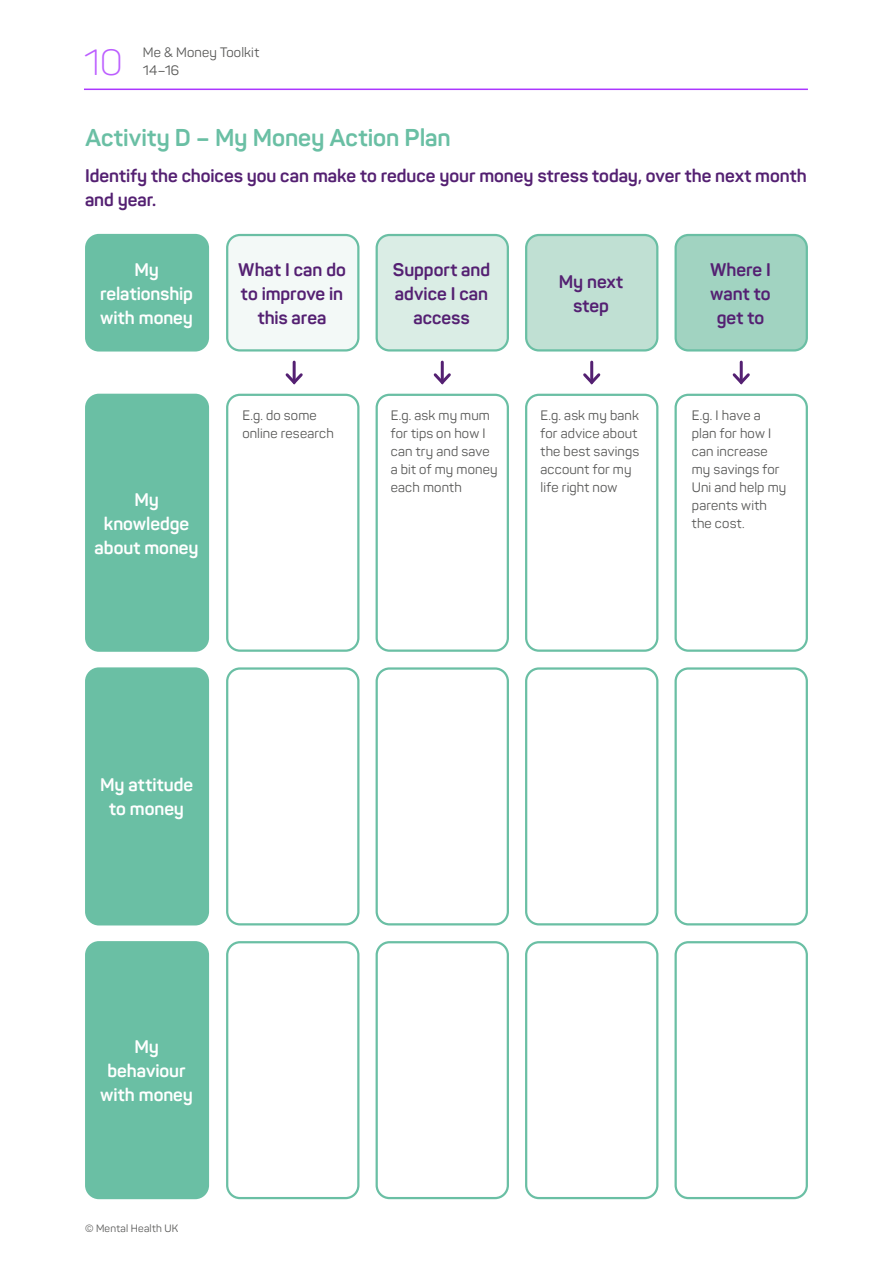
<style>
.page{position:relative;width:893px;height:1263px;background:#fff}
.page>*{position:absolute;margin:0;border:0;box-sizing:border-box;transform-origin:0 0}
.t1{font:300 36px "Panton";color:#bc5eff}
.t2{font:700 24px "Panton";color:#6abfa4}
.t3{font:700 18px/24px "Panton";color:#542072;text-align:center}
.t4{font:700 18px/24px "Panton";color:#fff;text-align:center}
.t5{font:13.5px/18px "Panton";letter-spacing:.01em;color:#575756}
.t6{font:10.5px "Panton";letter-spacing:.02em;color:#575756}
</style>
<div class="page">
<hr style="left:84px;top:89px;width:724px;height:1px;background:#ab36ff">
<div style="left:86px;top:235px;width:122px;height:115px;background:#6abfa4;border-radius:13px"></div>
<div style="left:85px;top:234px;width:124px;height:117px;border:2px solid #6abfa4;border-radius:13px"></div>
<div style="left:86px;top:395px;width:122px;height:256px;background:#6abfa4;border-radius:13px"></div>
<div style="left:85px;top:394px;width:124px;height:258px;border:2px solid #6abfa4;border-radius:13px"></div>
<div style="left:86px;top:668px;width:122px;height:256px;background:#6abfa4;border-radius:13px"></div>
<div style="left:85px;top:667px;width:124px;height:258px;border:2px solid #6abfa4;border-radius:13px"></div>
<div style="left:86px;top:942px;width:122px;height:256px;background:#6abfa4;border-radius:13px"></div>
<div style="left:85px;top:941px;width:124px;height:258px;border:2px solid #6abfa4;border-radius:13px"></div>
<div style="left:227px;top:235px;width:131px;height:115px;background:#f3f9f7;border-radius:13px"></div>
<div style="left:226px;top:234px;width:133px;height:117px;border:2px solid #6abfa4;border-radius:13px"></div>
<div style="left:377px;top:235px;width:131px;height:115px;background:#daede5;border-radius:13px"></div>
<div style="left:376px;top:234px;width:133px;height:117px;border:2px solid #6abfa4;border-radius:13px"></div>
<div style="left:526px;top:235px;width:131px;height:115px;background:#c0e0d3;border-radius:13px"></div>
<div style="left:525px;top:234px;width:133px;height:117px;border:2px solid #6abfa4;border-radius:13px"></div>
<div style="left:676px;top:235px;width:131px;height:115px;background:#a1d3c1;border-radius:13px"></div>
<div style="left:674px;top:234px;width:134px;height:117px;border:2px solid #6abfa4;border-radius:13px"></div>
<div style="left:226px;top:394px;width:133px;height:258px;border:2px solid #6abfa4;border-radius:13px"></div>
<div style="left:226px;top:667px;width:133px;height:258px;border:2px solid #6abfa4;border-radius:13px"></div>
<div style="left:226px;top:941px;width:133px;height:258px;border:2px solid #6abfa4;border-radius:13px"></div>
<div style="left:376px;top:394px;width:133px;height:258px;border:2px solid #6abfa4;border-radius:13px"></div>
<div style="left:376px;top:667px;width:133px;height:258px;border:2px solid #6abfa4;border-radius:13px"></div>
<div style="left:376px;top:941px;width:133px;height:258px;border:2px solid #6abfa4;border-radius:13px"></div>
<div style="left:525px;top:394px;width:133px;height:258px;border:2px solid #6abfa4;border-radius:13px"></div>
<div style="left:525px;top:667px;width:133px;height:258px;border:2px solid #6abfa4;border-radius:13px"></div>
<div style="left:525px;top:941px;width:133px;height:258px;border:2px solid #6abfa4;border-radius:13px"></div>
<div style="left:674px;top:394px;width:134px;height:258px;border:2px solid #6abfa4;border-radius:13px"></div>
<div style="left:674px;top:667px;width:134px;height:258px;border:2px solid #6abfa4;border-radius:13px"></div>
<div style="left:674px;top:941px;width:134px;height:258px;border:2px solid #6abfa4;border-radius:13px"></div>
<hr style="left:293px;top:362px;width:3px;height:20px;background:#542072">
<svg style="left:285px;top:371px;width:18px;height:14px"></svg>
<hr style="left:441px;top:362px;width:3px;height:20px;background:#542072">
<svg style="left:433px;top:371px;width:18px;height:14px"></svg>
<hr style="left:590px;top:362px;width:3px;height:20px;background:#542072">
<svg style="left:583px;top:371px;width:18px;height:14px"></svg>
<hr style="left:740px;top:362px;width:3px;height:20px;background:#542072">
<svg style="left:732px;top:371px;width:18px;height:14px"></svg>
<h1 class="t1" style="left:84px;top:40px;width:40px">10</h1>
<p class="t5" style="left:143px;top:43px;width:118px">Me &amp; Money Toolkit<br>14–16</p>
<h2 class="t2" style="left:85px;top:122px;width:367px">Activity D – My Money Action Plan</h2>
<h3 class="t3" style="left:85px;top:163px;width:723px;text-align:left">Identify the choices you can make to reduce your money stress today, over the next month and year.</h3>
<h3 class="t4" style="left:100px;top:257px;width:95px">My relationship with money</h3>
<h3 class="t4" style="left:95px;top:487px;width:105px">My knowledge about money</h3>
<h3 class="t3" style="left:238px;top:257px;width:109px">What I can do to improve in this area</h3>
<h3 class="t3" style="left:393px;top:257px;width:99px">Support and advice I can access</h3>
<h3 class="t3" style="left:559px;top:269px;width:66px">My next step</h3>
<h3 class="t3" style="left:710px;top:257px;width:62px">Where I want to get to</h3>
<p class="t5" style="left:242px;top:406px;width:93px">E.g. do some online research</p>
<p class="t5" style="left:391px;top:406px;width:108px">E.g. ask my mum for tips on how I can try and save a bit of my money each month</p>
<p class="t5" style="left:540px;top:406px;width:100px">E.g. ask my bank for advice about the best savings account for my life right now</p>
<p class="t5" style="left:692px;top:406px;width:96px">E.g. I have a plan for how I can increase my savings for<br>Uni and help my parents with the cost.</p>
<h3 class="t4" style="left:100px;top:773px;width:94px">My attitude to money</h3>
<h3 class="t4" style="left:100px;top:1034px;width:94px">My behaviour with money</h3>
<p class="t6" style="left:85px;top:1221px;width:95px">© Mental Health UK</p>
</div>
